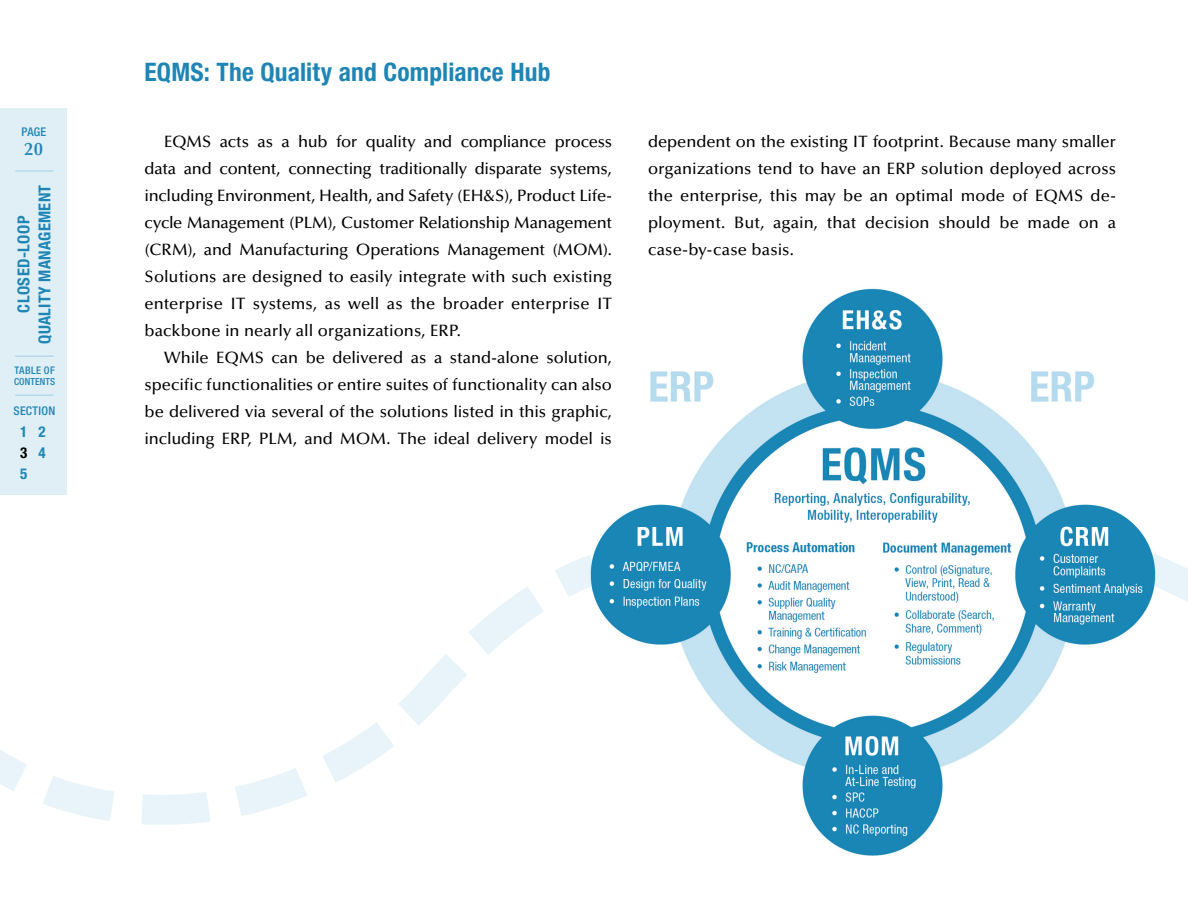
<style>
.page{position:relative;width:1188px;height:918px;background:#fff}
.page>*{position:absolute;margin:0;border:0;box-sizing:border-box;transform-origin:0 0}
.t1{font:700 condensed 25.5px "Helvetica Neue LT Std";letter-spacing:.005em;color:#1f85b5}
.t2{font:600 18px "Optima LT Std";color:#1f85b5}
.t3{font:500 16.5px/27px "Optima LT Std";letter-spacing:.005em;color:#000;text-align:justify}
.t4{font:700 condensed 16.5px/21px "Helvetica Neue LT Std";letter-spacing:.025em;color:#1f85b5;text-align:center}
.t5{font:700 condensed 15px "Helvetica Neue LT Std";color:#1f85b5}
.t6{font:700 condensed 15px "Helvetica Neue LT Std";color:#000}
.t7{font:500 condensed 12px "Helvetica Neue LT Std";letter-spacing:.02em;color:#1f85b5}
.t8{font:500 condensed 10.5px "Helvetica Neue LT Std";letter-spacing:.04em;color:#1f85b5}
.t9{font:500 condensed 9.75px "Helvetica Neue LT Std";letter-spacing:.015em;color:#1f85b5}
</style>
<div class="page">
<div style="left:0;top:108px;width:67px;height:387px;background:#dfeff5"></div>
<hr style="left:16px;top:170px;width:37px;height:2px;background:#b4dbec">
<hr style="left:16px;top:355px;width:37px;height:2px;background:#b4dbec">
<hr style="left:16px;top:394px;width:37px;height:2px;background:#b4dbec">
<img style="left:594px;top:288px;width:558px;height:568px">
<svg style="left:1141px;top:552px;width:47px;height:206px"></svg>
<svg style="left:94px;top:818px;width:117px;height:7px"></svg>
<svg style="left:0;top:553px;width:601px;height:265px"></svg>
<p class="t7" style="left:21px;top:125px;width:26px">PAGE</p>
<p class="t2" style="left:24px;top:139px;width:21px">20</p>
<p class="t4" style="left:13px;top:344px;width:160px;rotate:-90deg">CLOSED-LOOP<br>QUALITY MANAGEMENT</p>
<p class="t8" style="left:14px;top:364px;width:42px">TABLE OF</p>
<p class="t9" style="left:14px;top:376px;width:43px">CONTENTS</p>
<p class="t7" style="left:14px;top:403px;width:43px">SECTION</p>
<p class="t5" style="left:20px;top:423px;width:9px">1</p>
<p class="t6" style="left:20px;top:444px;width:9px">3</p>
<p class="t5" style="left:20px;top:465px;width:9px">5</p>
<p class="t5" style="left:38px;top:423px;width:9px">2</p>
<p class="t5" style="left:38px;top:444px;width:9px">4</p>
<p class="t1" style="left:145px;top:56px;width:407px">EQMS: The Quality and Compliance Hub</p>
<p class="t3" style="left:145px;top:128px;width:469px;text-indent:20px">EQMS acts as a hub for quality and compliance process data and content, connecting traditionally disparate systems, including Environment, Health, and Safety (EH&amp;S), Product Life&shy;cycle Management (PLM), Customer Relationship Management (CRM), and Manufacturing Operations Management (MOM).<br>Solutions are designed to easily integrate with such existing enterprise IT systems, as well as the broader enterprise IT backbone in nearly all organizations, ERP.</p>
<p class="t3" style="left:145px;top:344px;width:469px;text-indent:20px">While EQMS can be delivered as a stand-alone solution, specific functionalities or entire suites of functionality can also be delivered via several of the solutions listed in this graphic, including ERP, PLM, and MOM. The ideal delivery model is</p>
<p class="t3" style="left:648px;top:128px;width:470px">dependent on the existing IT footprint. Because many smaller organizations tend to have an ERP solution deployed across the enterprise, this may be an optimal mode of EQMS de&shy;ployment. But, again, that decision should be made on a case-by-case basis.</p>
</div>
